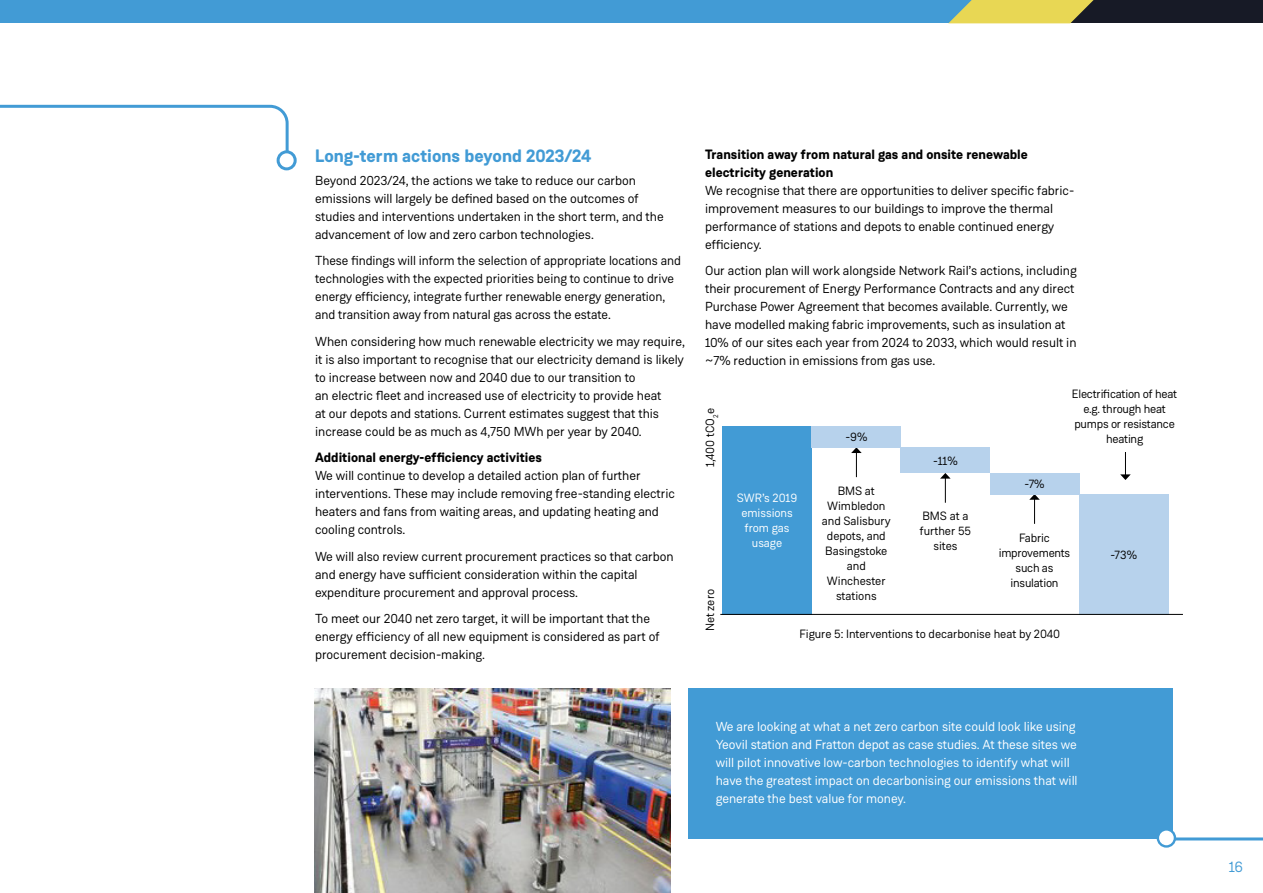
<style>
.page{position:relative;width:1263px;height:893px;background:#fff}
.page>*{position:absolute;margin:0;border:0;box-sizing:border-box;transform-origin:0 0}
.t1{font:700 18px "Weissenhof Grotesk";color:#429bd5}
.t2{font:15px "Weissenhof Grotesk";color:#429bd5}
.t3{font:700 13.5px/18px "Weissenhof Grotesk";color:#000}
.t4{font:13.05px/18px "Weissenhof Grotesk";letter-spacing:-.005em;color:#000}
.t5{font:13.05px/18px "Weissenhof Grotesk";letter-spacing:-.005em;color:#fff}
.t6{font:12px/15px "Weissenhof Grotesk";letter-spacing:-.01em;color:#000;text-align:center}
.t7{font:12px/15px "Weissenhof Grotesk";letter-spacing:-.005em;color:#fff;text-align:center}
</style>
<div class="page">
<div style="left:0;top:0;width:1023px;height:23px;background:#429bd5"></div>
<div style="left:1014px;top:0;width:249px;height:23px;background:#171a26"></div>
<svg style="left:949px;top:0;width:145px;height:23px"></svg>
<hr style="left:1167px;top:837px;width:96px;height:3px;background:#429bd5">
<div style="left:688px;top:689px;width:485px;height:150px;background:#429bd5"></div>
<svg style="left:1158px;top:829px;width:17px;height:17px"></svg>
<div style="left:1157px;top:828px;width:19px;height:20px;border:2px solid #429bd5;border-radius:50%"></div>
<svg style="left:0;top:104px;width:289px;height:61px"></svg>
<div style="left:278px;top:152px;width:17px;height:17px;background:#fff;border-radius:50%"></div>
<div style="left:277px;top:150px;width:20px;height:20px;border:3px solid #429bd5;border-radius:50%"></div>
<svg style="left:1029px;top:494px;width:11px;height:30px"></svg>
<div style="left:722px;top:426px;width:90px;height:188px;background:#429bd5"></div>
<svg style="left:851px;top:447px;width:11px;height:30px"></svg>
<svg style="left:940px;top:473px;width:11px;height:30px"></svg>
<svg style="left:1120px;top:452px;width:11px;height:28px"></svg>
<div style="left:812px;top:426px;width:89px;height:21px;background:#b7d2ec"></div>
<div style="left:901px;top:447px;width:89px;height:26px;background:#b7d2ec"></div>
<div style="left:990px;top:473px;width:89px;height:21px;background:#b7d2ec"></div>
<div style="left:1079px;top:494px;width:89px;height:120px;background:#b7d2ec"></div>
<hr style="left:720px;top:614px;width:463px;height:1px;background:#000">
<img style="left:314px;top:689px;width:356px;height:204px">
<h1 class="t1" style="left:315px;top:145px;width:278px">Long-term actions beyond 2023/24</h1>
<p class="t4" style="left:315px;top:171px;width:350px">Beyond 2023/24, the actions we take to reduce our carbon emissions will largely be defined based on the outcomes of studies and interventions undertaken in the short term, and the advancement of low and zero carbon technologies.</p>
<p class="t4" style="left:315px;top:252px;width:367px">These findings will inform the selection of appropriate locations and technologies with the expected priorities being to continue to drive energy efficiency, integrate further renewable energy generation, and transition away from natural gas across the estate.</p>
<p class="t4" style="left:315px;top:332px;width:371px">When considering how much renewable electricity we may require, it is also important to recognise that our electricity demand is likely to increase between now and 2040 due to our transition to<br>an electric fleet and increased use of electricity to provide heat<br>at our depots and stations. Current estimates suggest that this increase could be as much as 4,750 MWh per year by 2040.</p>
<p class="t3" style="left:315px;top:449px;width:228px">Additional energy-efficiency activities</p>
<p class="t4" style="left:315px;top:467px;width:361px">We will continue to develop a detailed action plan of further interventions. These may include removing free-standing electric heaters and fans from waiting areas, and updating heating and cooling controls.</p>
<p class="t4" style="left:315px;top:547px;width:360px">We will also review current procurement practices so that carbon and energy have sufficient consideration within the capital expenditure procurement and approval process.</p>
<p class="t4" style="left:315px;top:610px;width:346px">To meet our 2040 net zero target, it will be important that the energy efficiency of all new equipment is considered as part of procurement decision-making.</p>
<p class="t3" style="left:705px;top:145px;width:324px">Transition away from natural gas and onsite renewable electricity generation</p>
<p class="t4" style="left:705px;top:181px;width:371px">We recognise that there are opportunities to deliver specific fabric&shy;improvement measures to our buildings to improve the thermal performance of stations and depots to enable continued energy efficiency.</p>
<p class="t4" style="left:705px;top:262px;width:373px">Our action plan will work alongside Network Rail’s actions, including their procurement of Energy Performance Contracts and any direct Purchase Power Agreement that becomes available. Currently, we have modelled making fabric improvements, such as insulation at 10% of our sites each year from 2024 to 2033, which would result in ~7% reduction in emissions from gas use.</p>
<p class="t6" style="left:702px;top:467px;width:61px;rotate:-90deg">1,400 tCO<sub>2</sub>e</p>
<p class="t6" style="left:702px;top:631px;width:44px;rotate:-90deg">Net zero</p>
<p class="t7" style="left:737px;top:491px;width:62px">SWR’s 2019 emissions from gas usage</p>
<p class="t6" style="left:845px;top:430px;width:23px">-9%</p>
<p class="t6" style="left:822px;top:483px;width:70px">BMS at<br>Wimbledon and Salisbury depots, and<br>Basingstoke and<br>Winchester stations</p>
<p class="t6" style="left:933px;top:453px;width:26px">-11%</p>
<p class="t6" style="left:920px;top:508px;width:53px">BMS at a further 55 sites</p>
<p class="t6" style="left:1024px;top:476px;width:22px">-7%</p>
<p class="t6" style="left:1072px;top:386px;width:107px">Electrification of heat e.g. through heat pumps or resistance heating</p>
<p class="t6" style="left:999px;top:530px;width:73px">Fabric improvements such as insulation</p>
<p class="t6" style="left:1110px;top:547px;width:28px">-73%</p>
<p class="t6" style="left:799px;top:627px;width:262px">Figure 5: Interventions to decarbonise heat by 2040</p>
<p class="t5" style="left:716px;top:717px;width:363px">We are looking at what a net zero carbon site could look like using Yeovil station and Fratton depot as case studies. At these sites we will pilot innovative low-carbon technologies to identify what will have the greatest impact on decarbonising our emissions that will generate the best value for money.</p>
<p class="t2" style="left:1229px;top:857px;width:16px">16</p>
</div>
